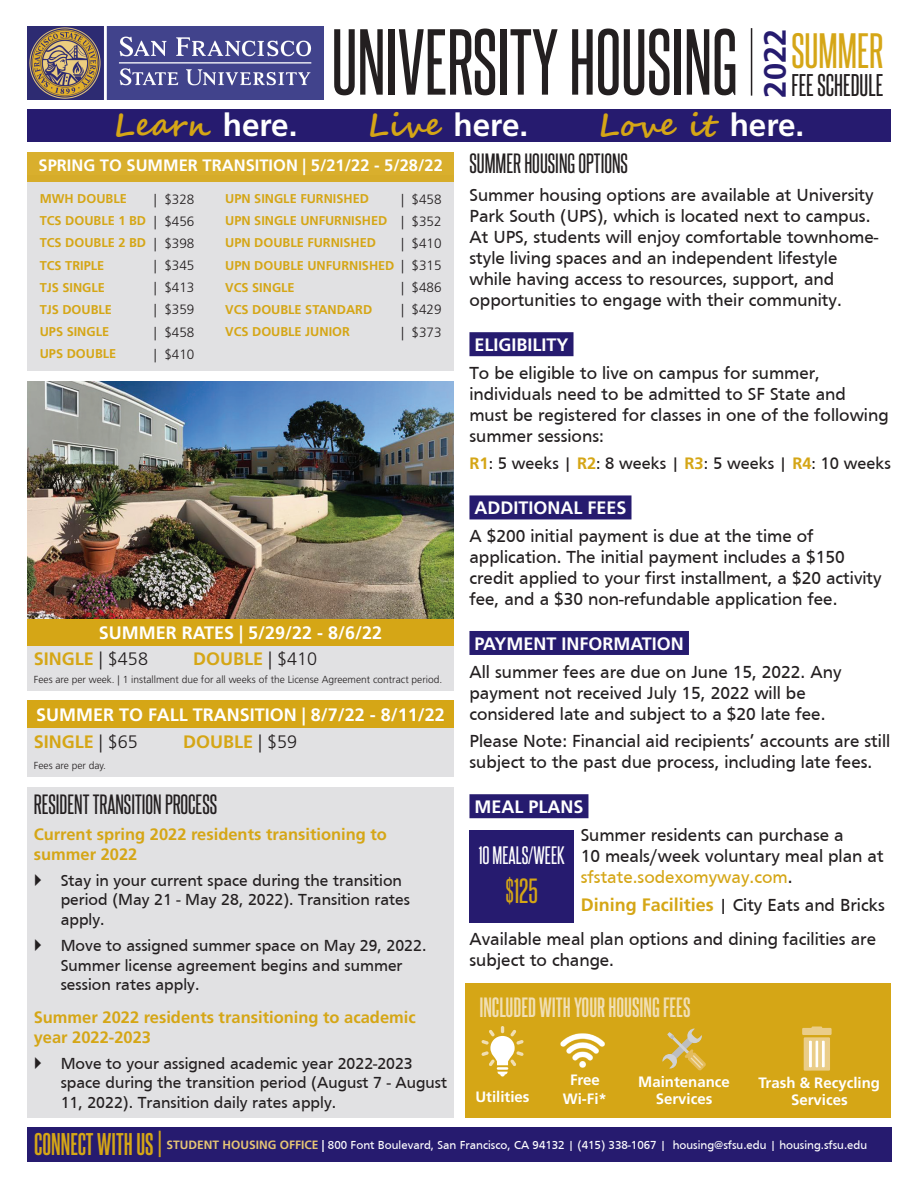
<style>
.page{position:relative;width:918px;height:1188px;background:#fff}
.page>*{position:absolute;margin:0;border:0;box-sizing:border-box;transform-origin:0 0}
.t1{font:79.5px "Steelfish Rg";color:#231f20}
.t2{font:700 31.5px "Segoe Script";color:#d5a616}
.t3{font:700 31.5px "Frutiger LT Std";color:#fff}
.t4{font:700 30.75px "Frutiger LT Std";color:#261b6f}
.t5{font:30.15px "Steelfish Rg";color:#d5a616}
.t6{font:700 27px "Steelfish Rg";color:#d5a616}
.t7{font:27px "Steelfish Rg";color:#231f20}
.t8{font:24px "Steelfish Rg";color:#231f20}
.t9{font:700 24px "Steelfish Rg";color:#f1dfb4}
.t10{font:21.75px "Steelfish Rg";color:#fff}
.t11{font:18px/21px "Frutiger";color:#231f20}
.t12{font:700 18px/27.8px "Frutiger LT Std";color:#fff}
.t13{font:700 18px "Frutiger LT Std";color:#d5a616}
.t14{font:17.25px "Frutiger";color:#231f20}
.t15{font:16.5px/19.5px "Frutiger";color:#231f20}
.t16{font:700 16.5px/19.5px "Frutiger LT Std";color:#d5a616}
.t17{font:700 16.5px "Frutiger LT Std";color:#fff}
.t18{font:700 15px/16.5px "Frutiger LT Std";color:#fff;text-align:center}
.t19{font:300 13.5px "Frutiger LT Std";color:#231f20}
.t20{font:700 12.75px "Frutiger LT Std";color:#d5a616}
.t21{font:12px "Frutiger";color:#fff}
.t22{font:300 10.2px "Frutiger LT Std";color:#231f20}
.s1{font-family:"Frutiger LT Std";color:#fff}
.s2{font-family:"Segoe Script";color:#d5a616}
.s3{font-weight:300;font-size:13.5px;color:#231f20}
.s4{font-weight:300;color:#231f20}
.s5{color:#d5a616}
.s6{font-family:"Frutiger LT Std";font-weight:700;font-size:16.5px;color:#d5a616}
.s7{font-size:16.5px}
.s8{font-family:"Frutiger LT Std";font-weight:700;color:#d5a616}
.s9{font-family:"Frutiger LT Std";font-weight:700;color:#e6c575}
.s10{font-family:"Frutiger LT Std";font-weight:700}
</style>
<div class="page">
<img style="left:27px;top:27px;width:297px;height:72px">
<hr style="left:751px;top:28px;width:1px;height:68px;background:#231f20">
<div style="left:27px;top:109px;width:864px;height:33px;background:#261b6f"></div>
<div style="left:27px;top:1127px;width:864px;height:35px;background:#261b6f"></div>
<div style="left:27px;top:176px;width:427px;height:195px;background:#e1e1e3"></div>
<div style="left:27px;top:152px;width:427px;height:29px;background:#d9af2d"></div>
<img style="left:27px;top:381px;width:427px;height:238px">
<div style="left:27px;top:645px;width:427px;height:46px;background:#e1e1e3"></div>
<div style="left:27px;top:619px;width:427px;height:27px;background:#d5a616"></div>
<div style="left:27px;top:700px;width:427px;height:30px;background:#d5a616"></div>
<div style="left:27px;top:728px;width:427px;height:49px;background:#e1e1e3"></div>
<div style="left:469px;top:332px;width:105px;height:24px;background:#261b6f"></div>
<div style="left:469px;top:495px;width:163px;height:24px;background:#261b6f"></div>
<div style="left:469px;top:631px;width:220px;height:24px;background:#261b6f"></div>
<div style="left:469px;top:794px;width:119px;height:24px;background:#261b6f"></div>
<div style="left:27px;top:787px;width:427px;height:331px;background:#e1e1e3"></div>
<div style="left:470px;top:830px;width:104px;height:93px;background:#261b6f"></div>
<div style="left:466px;top:983px;width:425px;height:135px;background:#d5a616"></div>
<svg style="left:482px;top:1026px;width:42px;height:51px"></svg>
<img style="left:560px;top:1033px;width:45px;height:35px">
<svg style="left:662px;top:1029px;width:44px;height:41px"></svg>
<svg style="left:802px;top:1026px;width:30px;height:45px"></svg>
<h1 class="t1" style="left:332px;top:6px;width:553px">UNIVERSITY HOUSING <sup>SUMMER</sup></h1>
<h3 class="t4" style="left:757px;top:98px;width:70px;rotate:-90deg">2022</h3>
<h3 class="t7" style="left:791px;top:66px;width:93px">FEE SCHEDULE</h3>
<h2 class="t2" style="left:114px;top:99px;width:185px">Learn <span class="s1">here.</span></h2>
<h2 class="t3" style="left:368px;top:106px;width:162px"><span class="s2">Live</span> here.</h2>
<h2 class="t2" style="left:598px;top:99px;width:208px">Love it <span class="s1">here.</span></h2>
<p class="t17" style="left:39px;top:156px;width:406px">SPRING TO SUMMER TRANSITION | 5/21/22 - 5/28/22</p>
<p class="t20" style="left:40px;top:191px;width:89px">MWH DOUBLE</p>
<p class="t19" style="left:154px;top:191px;width:42px">| $328</p>
<p class="t20" style="left:225px;top:191px;width:145px">UPN SINGLE FURNISHED</p>
<p class="t19" style="left:401px;top:191px;width:42px">| $458</p>
<p class="t20" style="left:40px;top:213px;width:156px">TCS DOUBLE 1 BD <span class="s3">| $456</span></p>
<p class="t20" style="left:225px;top:213px;width:218px">UPN SINGLE UNFURNISHED <span class="s3">| $352</span></p>
<p class="t20" style="left:40px;top:235px;width:156px">TCS DOUBLE 2 BD <span class="s3">| $398</span></p>
<p class="t20" style="left:225px;top:235px;width:152px">UPN DOUBLE FURNISHED</p>
<p class="t19" style="left:401px;top:236px;width:42px">| $410</p>
<p class="t20" style="left:40px;top:258px;width:66px">TCS TRIPLE</p>
<p class="t19" style="left:154px;top:258px;width:42px">| $345</p>
<p class="t20" style="left:225px;top:258px;width:218px">UPN DOUBLE UNFURNISHED <span class="s3">| $315</span></p>
<p class="t20" style="left:40px;top:280px;width:67px">TJS SINGLE</p>
<p class="t19" style="left:154px;top:280px;width:42px">| $413</p>
<p class="t20" style="left:225px;top:280px;width:71px">VCS SINGLE</p>
<p class="t19" style="left:401px;top:280px;width:42px">| $486</p>
<p class="t20" style="left:40px;top:302px;width:74px">TJS DOUBLE</p>
<p class="t19" style="left:154px;top:302px;width:42px">| $359</p>
<p class="t20" style="left:225px;top:302px;width:149px">VCS DOUBLE STANDARD</p>
<p class="t19" style="left:401px;top:302px;width:42px">| $429</p>
<p class="t20" style="left:40px;top:324px;width:71px">UPS SINGLE</p>
<p class="t19" style="left:154px;top:324px;width:42px">| $458</p>
<p class="t20" style="left:225px;top:324px;width:126px">VCS DOUBLE JUNIOR</p>
<p class="t19" style="left:401px;top:324px;width:42px">| $373</p>
<p class="t20" style="left:40px;top:346px;width:78px">UPS DOUBLE</p>
<p class="t19" style="left:154px;top:346px;width:42px">| $410</p>
<p class="t12" style="left:99px;top:619px;width:285px">SUMMER RATES | 5/29/22 - 8/6/22</p>
<p class="t13" style="left:34px;top:648px;width:116px">SINGLE <span class="s4">| $458</span></p>
<p class="t13" style="left:193px;top:648px;width:126px">DOUBLE <span class="s4">| $410</span></p>
<p class="t22" style="left:34px;top:674px;width:410px">Fees are per week. | 1 installment due for all weeks of the License Agreement contract period.</p>
<p class="t12" style="left:34px;top:701px;width:412px">SUMMER TO FALL TRANSITION | 8/7/22 - 8/11/22<br><span class="s5">SINGLE</span> <span class="s4">| $65</span></p>
<p class="t13" style="left:183px;top:732px;width:116px">DOUBLE <span class="s4">| $59</span></p>
<p class="t22" style="left:34px;top:760px;width:73px">Fees are per day.</p>
<h3 class="t8" style="left:34px;top:787px;width:185px">RESIDENT TRANSITION PROCESS</h3>
<p class="t16" style="left:34px;top:825px;width:355px">Current spring 2022 residents transitioning to summer 2022</p>
<p class="t15" style="left:61px;top:871px;width:351px">Stay in your current space during the transition period (May 21 - May 28, 2022). Transition rates apply.</p>
<p class="t15" style="left:61px;top:936px;width:367px">Move to assigned summer space on May 29, 2022.<br>Summer license agreement begins and summer session rates apply.</p>
<p class="t16" style="left:34px;top:1008px;width:384px">Summer 2022 residents transitioning to academic year 2022-2023</p>
<p class="t15" style="left:61px;top:1054px;width:388px">Move to your assigned academic year 2022-2023 space during the transition period (August 7 - August<br>11, 2022). Transition daily rates apply.</p>
<h3 class="t8" style="left:469px;top:147px;width:160px">SUMMER HOUSING OPTIONS</h3>
<p class="t11" style="left:469px;top:184px;width:410px">Summer housing options are available at University Park South (UPS), which is located next to campus.<br>At UPS, students will enjoy comfortable townhome&shy;style living spaces and an independent lifestyle while having access to resources, support, and opportunities to engage with their community.</p>
<p class="t12" style="left:474px;top:331px;width:96px">ELIGIBILITY</p>
<p class="t11" style="left:469px;top:362px;width:421px">To be eligible to live on campus for summer, individuals need to be admitted to SF State and must be registered for classes in one of the following summer sessions:</p>
<p class="t14" style="left:469px;top:454px;width:423px"><span class="s6">R1</span><span class="s7">:</span> 5 weeks | <span class="s6">R2</span><span class="s7">:</span> 8 weeks | <span class="s6">R3</span><span class="s7">:</span> 5 weeks | <span class="s6">R4</span><span class="s7">:</span> 10 weeks</p>
<p class="t12" style="left:474px;top:494px;width:154px">ADDITIONAL FEES</p>
<p class="t11" style="left:469px;top:525px;width:414px">A $200 initial payment is due at the time of application. The initial payment includes a $150 credit applied to your first installment, a $20 activity fee, and a $30 non-refundable application fee.</p>
<p class="t12" style="left:474px;top:630px;width:211px">PAYMENT INFORMATION</p>
<p class="t11" style="left:469px;top:661px;width:374px">All summer fees are due on June 15, 2022. Any payment not received July 15, 2022 will be considered late and subject to a $20 late fee.</p>
<p class="t11" style="left:469px;top:731px;width:422px">Please Note: Financial aid recipients’ accounts are still subject to the past due process, including late fees.</p>
<p class="t12" style="left:474px;top:793px;width:111px">MEAL PLANS</p>
<p class="t11" style="left:581px;top:824px;width:304px">Summer residents can purchase a<br>10 meals/week voluntary meal plan at <span class="s5">sfstate.sodexomyway.com</span>.</p>
<p class="t11" style="left:469px;top:887px;width:417px;line-height:34.5px;text-indent:111px"><span class="s8">Dining Facilities</span> | City Eats and Bricks<br>Available meal plan options and dining facilities are</p>
<p class="t11" style="left:469px;top:949px;width:146px">subject to change.</p>
<p class="t10" style="left:479px;top:840px;width:88px">10 MEALS/WEEK</p>
<h3 class="t5" style="left:505px;top:870px;width:34px">$125</h3>
<h3 class="t9" style="left:479px;top:990px;width:213px">INCLUDED WITH YOUR HOUSING FEES</h3>
<p class="t18" style="left:475px;top:1088px;width:56px">Utilities</p>
<p class="t18" style="left:563px;top:1070px;width:46px;line-height:19.5px">Free<br>Wi-Fi*</p>
<p class="t18" style="left:638px;top:1074px;width:93px">Maintenance<br>Services</p>
<p class="t18" style="left:759px;top:1075px;width:123px">Trash &amp; Recycling<br>Services</p>
<h3 class="t6" style="left:34px;top:1124px;width:130px">CONNECT WITH US |</h3>
<p class="t21" style="left:167px;top:1138px;width:702px"><span class="s9">STUDENT HOUSING OFFICE</span> <span class="s10">|</span> 800 Font Boulevard, San Francisco, CA 94132 | (415) 338-1067 | housing@sfsu.edu | housing.sfsu.edu</p>
</div>
